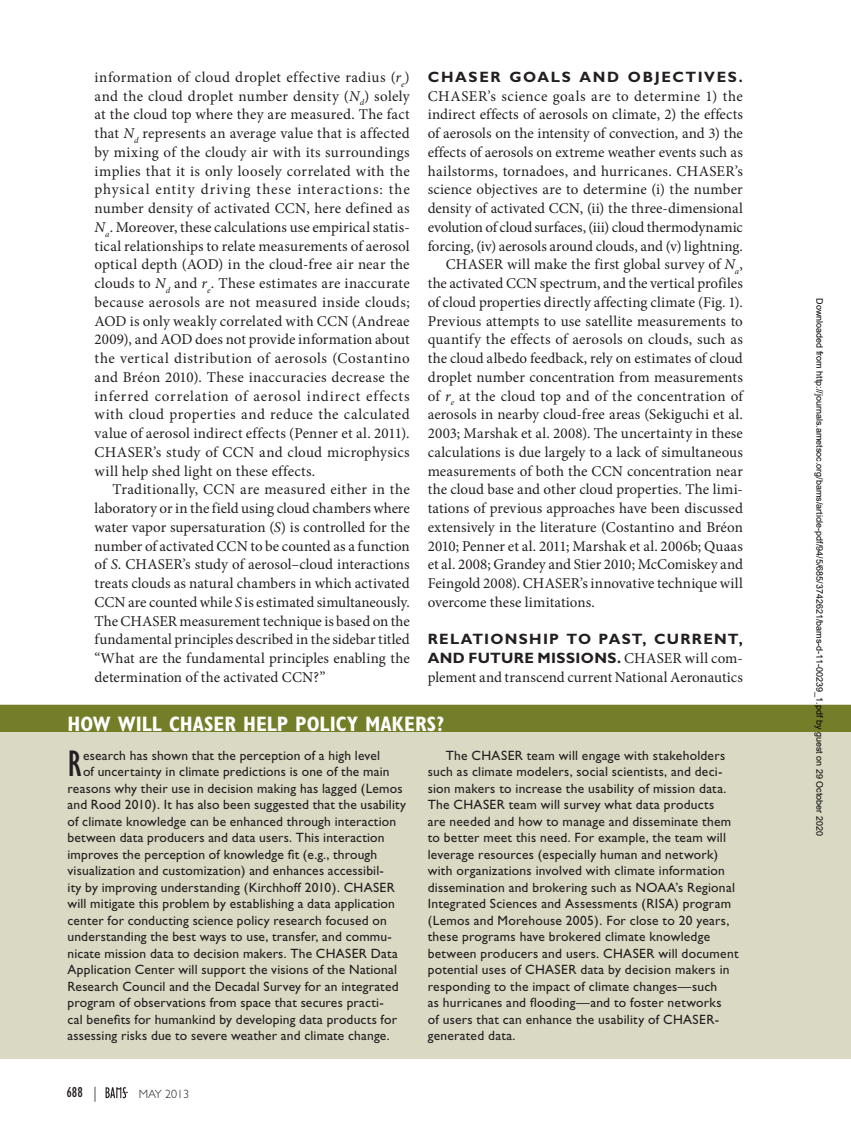
<style>
.page{position:relative;width:851px;height:1134px;background:#fff}
.page>*{position:absolute;margin:0;border:0;box-sizing:border-box;transform-origin:0 0}
.Sidebar_First_Paragr{font:condensed 38.25px "Gill Sans";color:#231f20}
.References_Title__L{font:700 condensed 21px "Gill Sans";color:#fff}
.Body_Text{font:15px/18.8px "Minion Pro";letter-spacing:.01em;color:#231f20;text-align:justify}
.First_Paragraph_w_bo{font:15px/18.8px "Minion Pro";letter-spacing:-.005em;color:#231f20;text-align:justify}
.t1{font:condensed 15px "Gill Sans";color:#231f20}
.Sidebar_First_Paragr-2{font:13.5px "Gill Sans";letter-spacing:.015em;color:#231f20}
.Sidebar_Text{font:13.5px/16.5px "Gill Sans";letter-spacing:.02em;color:#231f20}
.t2{font:300 12px "Gill Sans";color:#231f20}
.t3{font:9px "Arial";color:#000}
.s1{font-style:italic}
.s2{font-family:"Gill Sans";font-weight:700}
.s3{font-weight:300;font-stretch:normal}
</style>
<div class="page">
<div style="left:0;top:705px;width:850px;height:354px;background:#dadac4"></div>
<div style="left:0;top:705px;width:850px;height:27px;background:#747d28"></div>
<svg style="left:105px;top:1087px;width:24px;height:12px"></svg>
<svg style="left:106px;top:1087px;width:22px;height:11px"></svg>
<p class="Body_Text" style="left:94px;top:68px;width:317px">information of cloud droplet effective radius (<span class="s1">r</span><sub>e</sub>) and the cloud droplet number density (<span class="s1">N</span><sub>d</sub>) solely at the cloud top where they are measured. The fact that <span class="s1">N</span><sub>d</sub> represents an average value that is affected by mixing of the cloudy air with its surroundings implies that it is only loosely correlated with the physical entity driving these interactions: the number density of activated CCN, here defined as <span class="s1">N</span><sub>a</sub>. Moreover, these calculations use empirical statis&shy;tical relationships to relate measurements of aerosol optical depth (AOD) in the cloud-free air near the clouds to <span class="s1">N</span><sub>d</sub> and <span class="s1">r</span><sub>e</sub>. These estimates are inaccurate because aerosols are not measured inside clouds; AOD is only weakly correlated with CCN (Andreae 2009), and AOD does not provide information about the vertical distribution of aerosols (Costantino and Bréon 2010). These inaccuracies decrease the inferred correlation of aerosol indirect effects with cloud properties and reduce the calculated value of aerosol indirect effects (Penner et al. 2011).<br>CHASER’s study of CCN and cloud microphysics will help shed light on these effects.</p>
<p class="Body_Text" style="left:94px;top:480px;width:317px;text-indent:18px">Traditionally, CCN are measured either in the laboratory or in the field using cloud chambers where water vapor supersaturation (<span class="s1">S</span>) is controlled for the number of activated CCN to be counted as a function of <span class="s1">S</span>. CHASER’s study of aerosol–cloud interactions treats clouds as natural chambers in which activated CCN are counted while <span class="s1">S</span> is estimated simultaneously.<br>The CHASER measurement technique is based on the fundamental principles described in the sidebar titled “What are the fundamental principles enabling the determination of the activated CCN?”</p>
<p class="First_Paragraph_w_bo" style="left:428px;top:68px;width:317px"><span class="s2">CHASER GOALS AND OBJECTIVES.<br></span>CHASER’s science goals are to determine 1) the indirect effects of aerosols on climate, 2) the effects of aerosols on the intensity of convection, and 3) the effects of aerosols on extreme weather events such as hailstorms, tornadoes, and hurricanes. CHASER’s science objectives are to determine (i) the number density of activated CCN, (ii) the three-dimensional evolution of cloud surfaces, (iii) cloud thermodynamic forcing, (iv) aerosols around clouds, and (v) lightning.</p>
<p class="Body_Text" style="left:428px;top:255px;width:317px;text-indent:18px">CHASER will make the first global survey of <span class="s1">N</span><sub>a</sub>, the activated CCN spectrum, and the vertical profiles of cloud properties directly affecting climate (Fig. 1).<br>Previous attempts to use satellite measurements to quantify the effects of aerosols on clouds, such as the cloud albedo feedback, rely on estimates of cloud droplet number concentration from measurements of <span class="s1">r</span><sub>e</sub> at the cloud top and of the concentration of aerosols in nearby cloud-free areas (Sekiguchi et al.<br>2003; Marshak et al. 2008). The uncertainty in these calculations is due largely to a lack of simultaneous measurements of both the CCN concentration near the cloud base and other cloud properties. The limi&shy;tations of previous approaches have been discussed extensively in the literature (Costantino and Bréon 2010; Penner et al. 2011; Marshak et al. 2006b; Quaas et al. 2008; Grandey and Stier 2010; McComiskey and Feingold 2008). CHASER’s innovative technique will overcome these limitations.</p>
<p class="First_Paragraph_w_bo" style="left:428px;top:630px;width:317px"><span class="s2">RELATIONSHIP TO PAST, CURRENT, AND FUTURE MISSIONS.</span> CHASER will com&shy;plement and transcend current National Aeronautics</p>
<p class="References_Title__L" style="left:68px;top:711px;width:378px">HOW WILL CHASER HELP POLICY MAKERS?</p>
<p class="Sidebar_First_Paragr" style="left:68px;top:743px;width:15px">R</p>
<p class="Sidebar_First_Paragr-2" style="left:83px;top:747px;width:298px">esearch has shown that the perception of a high level</p>
<p class="Sidebar_Text" style="left:428px;top:747px;width:312px;text-indent:18px">The CHASER team will engage with stakeholders such as climate modelers, social scientists, and deci&shy;sion makers to increase the usability of mission data.<br>The CHASER team will survey what data products<br>are needed and how to manage and disseminate them to better meet this need. For example, the team will leverage resources (especially human and network) with organizations involved with climate information dissemination and brokering such as NOAA’s Regional Integrated Sciences and Assessments (RISA) program (Lemos and Morehouse 2005). For close to 20 years, these programs have brokered climate knowledge between producers and users. CHASER will document potential uses of CHASER data by decision makers in responding to the impact of climate changes—such<br>as hurricanes and flooding—and to foster networks<br>of users that can enhance the usability of CHASER&shy;generated data.</p>
<p class="Sidebar_First_Paragr-2" style="left:83px;top:764px;width:308px">of uncertainty in climate predictions is one of the main</p>
<p class="Sidebar_First_Paragr-2" style="left:67px;top:780px;width:336px">reasons why their use in decision making has lagged (Lemos</p>
<p class="Sidebar_First_Paragr-2" style="left:67px;top:797px;width:340px">and Rood 2010). It has also been suggested that the usability</p>
<p class="Sidebar_First_Paragr-2" style="left:67px;top:813px;width:330px">of climate knowledge can be enhanced through interaction</p>
<p class="Sidebar_First_Paragr-2" style="left:67px;top:830px;width:318px">between data producers and data users. This interaction</p>
<p class="Sidebar_First_Paragr-2" style="left:67px;top:846px;width:311px">improves the perception of knowledge fit (e.g., through</p>
<p class="Sidebar_First_Paragr-2" style="left:67px;top:863px;width:318px">visualization and customization) and enhances accessibil-</p>
<p class="Sidebar_First_Paragr-2" style="left:67px;top:879px;width:329px">ity by improving understanding (Kirchhoff 2010). CHASER</p>
<p class="Sidebar_First_Paragr-2" style="left:67px;top:896px;width:329px">will mitigate this problem by establishing a data application</p>
<p class="Sidebar_First_Paragr-2" style="left:67px;top:912px;width:321px">center for conducting science policy research focused on</p>
<p class="Sidebar_First_Paragr-2" style="left:67px;top:929px;width:326px">understanding the best ways to use, transfer, and commu-</p>
<p class="Sidebar_First_Paragr-2" style="left:67px;top:945px;width:332px">nicate mission data to decision makers. The CHASER Data</p>
<p class="Sidebar_First_Paragr-2" style="left:67px;top:962px;width:331px">Application Center will support the visions of the National</p>
<p class="Sidebar_First_Paragr-2" style="left:67px;top:978px;width:332px">Research Council and the Decadal Survey for an integrated</p>
<p class="Sidebar_First_Paragr-2" style="left:67px;top:995px;width:318px">program of observations from space that secures practi-</p>
<p class="Sidebar_First_Paragr-2" style="left:67px;top:1011px;width:331px">cal benefits for humankind by developing data products for</p>
<p class="Sidebar_First_Paragr-2" style="left:67px;top:1028px;width:323px">assessing risks due to severe weather and climate change.</p>
<p class="t1" style="left:66px;top:1084px;width:32px">688 <span class="s3">|</span></p>
<p class="t2" style="left:139px;top:1087px;width:52px">MAY 2013</p>
<p class="t3" style="left:823px;top:298px;width:539px;rotate:90deg">Downloaded from http://journals.ametsoc.org/bams/article-pdf/94/5/685/3742621/bams-d-11-00239_1.pdf by guest on 29 October 2020</p>
</div>
